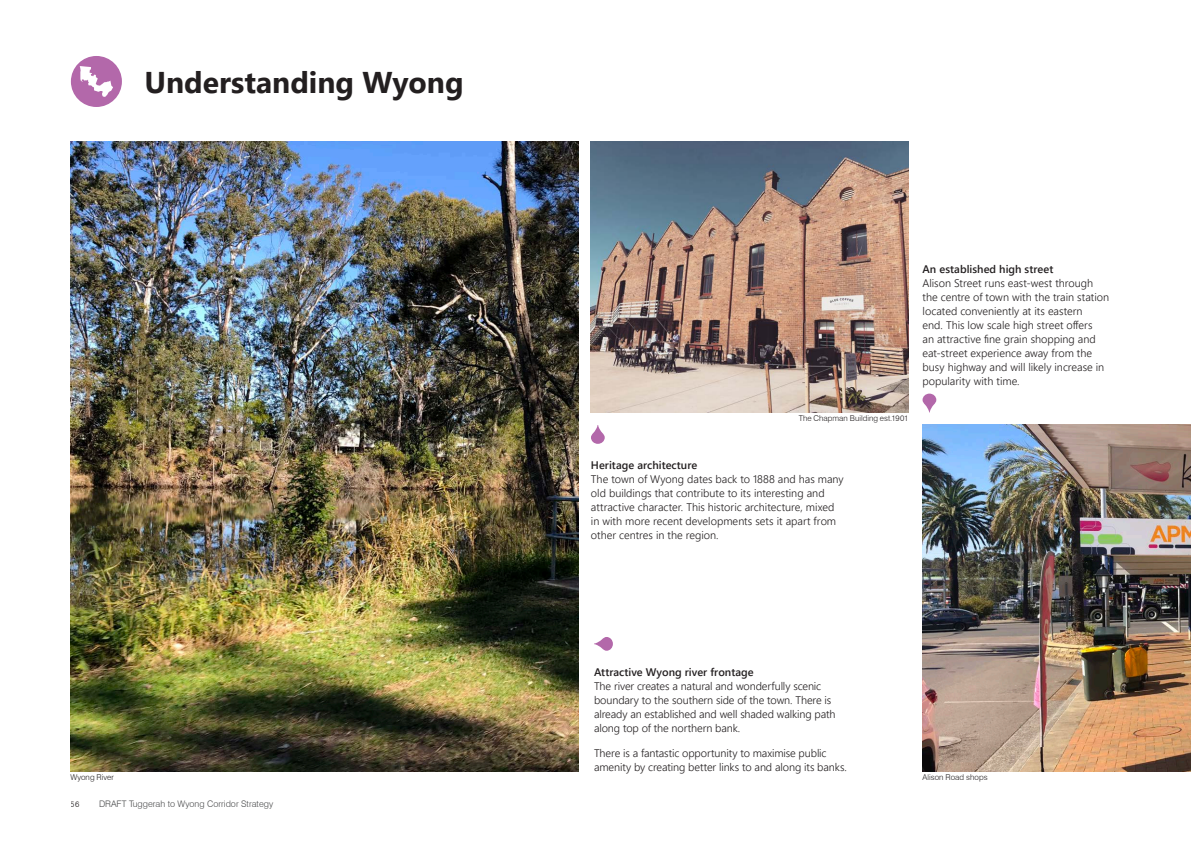
<style>
.page{position:relative;width:1191px;height:842px;background:#fff}
.page>*{position:absolute;margin:0;border:0;box-sizing:border-box;transform-origin:0 0}
.Gosford_Heading_Leve{font:700 30px "Segoe UI";color:#231f20}
.Gosford_Body{font:300 11px/14px "Segoe UI";letter-spacing:-.005em;color:#231f20}
.t1{font:300 9px "Swiss 721 BT";color:#4b4c4d}
.t2{font:300 8px "Swiss 721 BT";letter-spacing:.005em;color:#231f20}
.s1{font-weight:600}
</style>
<div class="page">
<div style="left:71px;top:56px;width:51px;height:51px;background:#b368aa;border-radius:50%"></div>
<svg style="left:80px;top:66px;width:33px;height:31px"></svg>
<img style="left:71px;top:142px;width:507px;height:629px">
<svg style="left:594px;top:637px;width:19px;height:14px"></svg>
<img style="left:591px;top:142px;width:317px;height:270px">
<svg style="left:922px;top:394px;width:14px;height:18px"></svg>
<svg style="left:591px;top:425px;width:14px;height:19px"></svg>
<img style="left:922px;top:425px;width:269px;height:346px">
<p class="Gosford_Heading_Leve" style="left:144px;top:54px;width:321px">Understanding Wyong</p>
<p class="t2" style="left:798px;top:414px;width:111px">The Chapman Building est.1901</p>
<p class="Gosford_Body" style="left:591px;top:457px;width:254px"><span class="s1">Heritage architecture<br></span>The town of Wyong dates back to 1888 and has many old buildings that contribute to its interesting and attractive character. This historic architecture, mixed in with more recent developments sets it apart from other centres in the region.</p>
<p class="Gosford_Body" style="left:922px;top:261px;width:188px"><span class="s1">An established high street<br></span>Alison Street runs east-west through the centre of town with the train station located conveniently at its eastern<br>end. This low scale high street offers<br>an attractive fine grain shopping and eat-street experience away from the busy highway and will likely increase in popularity with time.</p>
<p class="Gosford_Body" style="left:594px;top:664px;width:243px"><span class="s1">Attractive Wyong river frontage<br></span>The river creates a natural and wonderfully scenic boundary to the southern side of the town. There is already an established and well shaded walking path along top of the northern bank.</p>
<p class="Gosford_Body" style="left:594px;top:745px;width:254px">There is a fantastic opportunity to maximise public amenity by creating better links to and along its banks.</p>
<p class="t2" style="left:70px;top:772px;width:45px">Wyong River</p>
<p class="t2" style="left:922px;top:772px;width:67px">Alison Road shops</p>
<p class="t2" style="left:71px;top:799px;width:10px">56</p>
<p class="t1" style="left:99px;top:798px;width:176px">DRAFT Tuggerah to Wyong Corridor Strategy</p>
</div>
